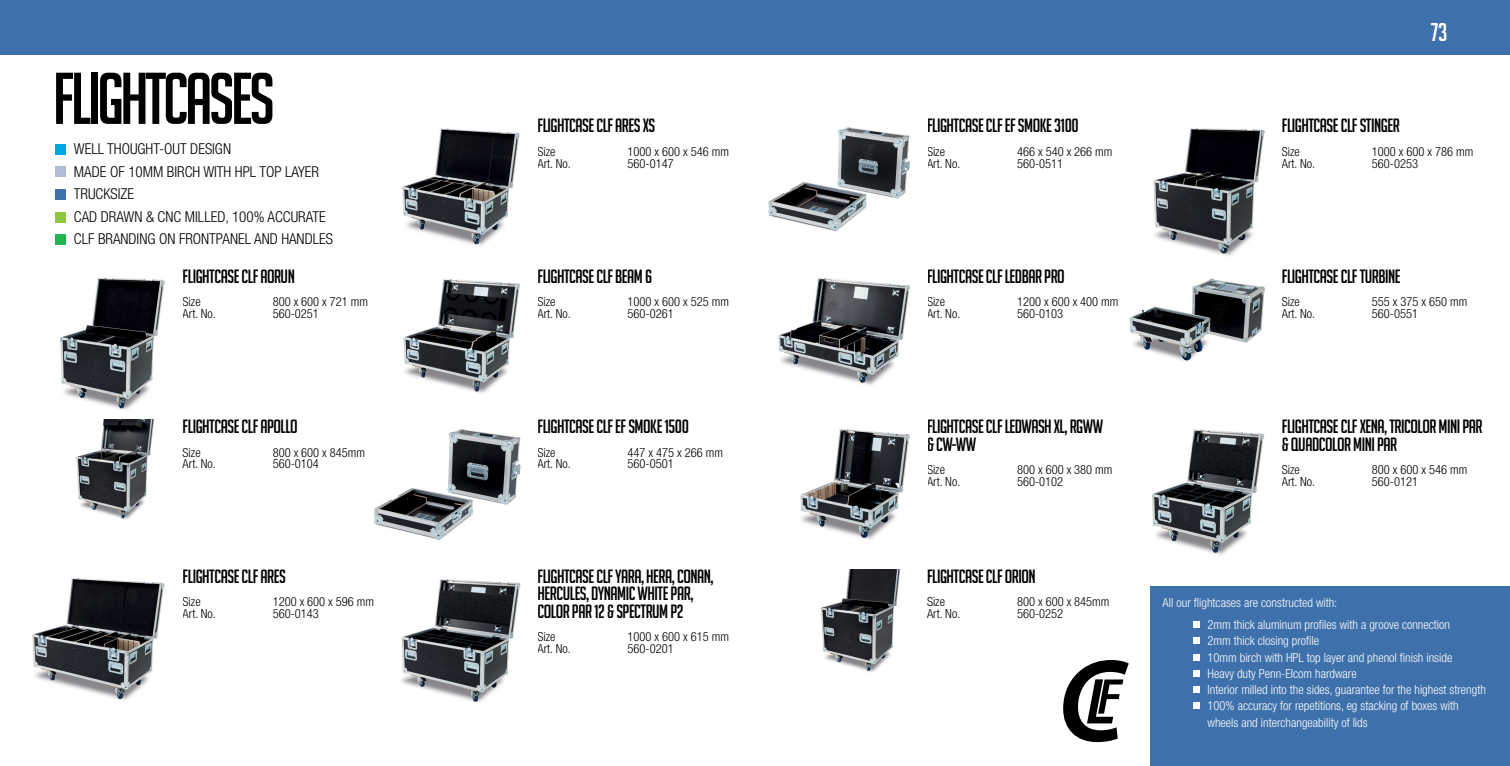
<style>
.page{position:relative;width:1510px;height:766px;background:#fff}
.page>*{position:absolute;margin:0;border:0;box-sizing:border-box;transform-origin:0 0}
.t1{font:71.25px "Big Noodle Titling";letter-spacing:-.05em;color:#000}
.t2{font:25px "Big Noodle Titling";color:#fff}
.Factsheet{font:18.75px "Big Noodle Titling";letter-spacing:-.025em;color:#000}
.OPSOMMING{font:300 condensed 15px "Helvetica Neue LT Std";color:#000}
.Factsheet-2{font:300 condensed 12.5px "Helvetica Neue LT Std";color:#000}
.Factsheet-3{font:300 condensed 12.5px/16.2px "Helvetica Neue LT Std";color:#fff}
</style>
<div class="page">
<div style="left:1px;top:0;width:1508px;height:54px;background:#3e70ab"></div>
<img style="left:768px;top:127px;width:142px;height:104px">
<img style="left:1153px;top:128px;width:112px;height:128px">
<img style="left:778px;top:277px;width:133px;height:108px">
<img style="left:1129px;top:278px;width:137px;height:83px">
<img style="left:800px;top:428px;width:110px;height:112px">
<img style="left:1152px;top:429px;width:113px;height:126px">
<img style="left:820px;top:569px;width:81px;height:103px">
<img style="left:401px;top:579px;width:120px;height:123px">
<img style="left:60px;top:277px;width:105px;height:133px">
<img style="left:402px;top:128px;width:118px;height:118px">
<img style="left:76px;top:419px;width:79px;height:101px">
<img style="left:403px;top:279px;width:117px;height:114px">
<img style="left:32px;top:578px;width:133px;height:122px">
<img style="left:374px;top:429px;width:147px;height:111px">
<div style="left:56px;top:144px;width:10px;height:11px;background:#00a8e1"></div>
<div style="left:56px;top:167px;width:10px;height:10px;background:#b1bcd3"></div>
<div style="left:56px;top:189px;width:10px;height:11px;background:#4171ac"></div>
<div style="left:56px;top:212px;width:10px;height:10px;background:#8dc63f"></div>
<div style="left:56px;top:234px;width:10px;height:11px;background:#23b350"></div>
<div style="left:1150px;top:586px;width:359px;height:179px;background:#3e70ab"></div>
<svg style="left:1193px;top:621px;width:6px;height:6px"></svg>
<svg style="left:1193px;top:637px;width:6px;height:6px"></svg>
<svg style="left:1193px;top:654px;width:6px;height:6px"></svg>
<svg style="left:1193px;top:670px;width:6px;height:6px"></svg>
<svg style="left:1193px;top:686px;width:6px;height:6px"></svg>
<svg style="left:1193px;top:702px;width:6px;height:6px"></svg>
<svg style="left:1063px;top:660px;width:65px;height:81px"></svg>
<p class="t1" style="left:53px;top:60px;width:223px">flightCASES</p>
<p class="OPSOMMING" style="left:74px;top:140px;width:159px">WELL THOUGHT-OUT DESIGN</p>
<p class="OPSOMMING" style="left:74px;top:163px;width:247px">MADE OF 10MM BIRCH WITH HPL TOP LAYER</p>
<p class="OPSOMMING" style="left:74px;top:185px;width:62px">TRUCKSIZE</p>
<p class="OPSOMMING" style="left:74px;top:208px;width:253px">CAD DRAWN &amp; CNC MILLED, 100% ACCURATE</p>
<p class="OPSOMMING" style="left:74px;top:230px;width:261px">CLF BRANDING ON FRONTPANEL AND HANDLES</p>
<p class="Factsheet" style="left:183px;top:266px;width:114px">FLIGHTCASE CLF AORUN</p>
<p class="Factsheet-2" style="left:183px;top:294px;width:20px">Size</p>
<p class="Factsheet-2" style="left:273px;top:294px;width:97px">800 x 600 x 721 mm</p>
<p class="Factsheet-2" style="left:183px;top:306px;width:35px">Art. No.</p>
<p class="Factsheet-2" style="left:273px;top:306px;width:48px">560-0251</p>
<p class="Factsheet" style="left:183px;top:416px;width:117px">FLIGHTCASE CLF APOLLO</p>
<p class="Factsheet-2" style="left:183px;top:445px;width:20px">Size</p>
<p class="Factsheet-2" style="left:273px;top:445px;width:94px">800 x 600 x 845mm</p>
<p class="Factsheet-2" style="left:183px;top:456px;width:35px">Art. No.</p>
<p class="Factsheet-2" style="left:273px;top:456px;width:48px">560-0104</p>
<p class="Factsheet" style="left:183px;top:565px;width:105px">FLIGHTCASE CLF ARES</p>
<p class="Factsheet-2" style="left:183px;top:594px;width:20px">Size</p>
<p class="Factsheet-2" style="left:273px;top:594px;width:103px">1200 x 600 x 596 mm</p>
<p class="Factsheet-2" style="left:183px;top:606px;width:35px">Art. No.</p>
<p class="Factsheet-2" style="left:273px;top:606px;width:48px">560-0143</p>
<p class="Factsheet" style="left:537px;top:116px;width:119px">FLIGHTCASE CLF ARES XS</p>
<p class="Factsheet-2" style="left:537px;top:144px;width:20px">Size</p>
<p class="Factsheet-2" style="left:627px;top:144px;width:103px">1000 x 600 x 546 mm</p>
<p class="Factsheet-2" style="left:537px;top:156px;width:35px">Art. No.</p>
<p class="Factsheet-2" style="left:627px;top:156px;width:48px">560-0147</p>
<p class="Factsheet" style="left:537px;top:266px;width:116px">FLIGHTCASE CLF BEAM 6</p>
<p class="Factsheet-2" style="left:537px;top:294px;width:20px">Size</p>
<p class="Factsheet-2" style="left:627px;top:294px;width:103px">1000 x 600 x 525 mm</p>
<p class="Factsheet-2" style="left:537px;top:306px;width:35px">Art. No.</p>
<p class="Factsheet-2" style="left:627px;top:306px;width:48px">560-0261</p>
<p class="Factsheet" style="left:537px;top:416px;width:153px">FLIGHTCASE CLF EF SMOKE 1500</p>
<p class="Factsheet-2" style="left:537px;top:445px;width:20px">Size</p>
<p class="Factsheet-2" style="left:627px;top:445px;width:97px">447 x 475 x 266 mm</p>
<p class="Factsheet-2" style="left:537px;top:456px;width:35px">Art. No.</p>
<p class="Factsheet-2" style="left:627px;top:456px;width:48px">560-0501</p>
<p class="Factsheet" style="left:537px;top:566px;width:178px">FLIGHTCASE CLF YARA, HERA, CONAN,</p>
<p class="Factsheet" style="left:537px;top:583px;width:157px">HERCULES, DYNAMIC WHITE PAR,</p>
<p class="Factsheet" style="left:537px;top:601px;width:148px">COLOR PAR 12 &amp; SPECTRUM P2</p>
<p class="Factsheet-2" style="left:537px;top:629px;width:20px">Size</p>
<p class="Factsheet-2" style="left:627px;top:629px;width:103px">1000 x 600 x 615 mm</p>
<p class="Factsheet-2" style="left:537px;top:641px;width:35px">Art. No.</p>
<p class="Factsheet-2" style="left:627px;top:641px;width:48px">560-0201</p>
<p class="Factsheet" style="left:927px;top:116px;width:153px">FLIGHTCASE CLF EF SMOKE 3100</p>
<p class="Factsheet-2" style="left:927px;top:144px;width:20px">Size</p>
<p class="Factsheet-2" style="left:1017px;top:144px;width:97px">466 x 540 x 266 mm</p>
<p class="Factsheet-2" style="left:927px;top:156px;width:35px">Art. No.</p>
<p class="Factsheet-2" style="left:1017px;top:156px;width:48px">560-0511</p>
<p class="Factsheet" style="left:927px;top:266px;width:139px">FLIGHTCASE CLF LEDBAR PRO</p>
<p class="Factsheet-2" style="left:927px;top:294px;width:20px">Size</p>
<p class="Factsheet-2" style="left:1017px;top:294px;width:103px">1200 x 600 x 400 mm</p>
<p class="Factsheet-2" style="left:927px;top:306px;width:35px">Art. No.</p>
<p class="Factsheet-2" style="left:1017px;top:306px;width:48px">560-0103</p>
<p class="Factsheet" style="left:927px;top:416px;width:178px">FLIGHTCASE CLF LEDWASH XL, RGWW</p>
<p class="Factsheet" style="left:927px;top:433px;width:51px">&amp; CW-WW</p>
<p class="Factsheet-2" style="left:927px;top:462px;width:20px">Size</p>
<p class="Factsheet-2" style="left:1017px;top:462px;width:97px">800 x 600 x 380 mm</p>
<p class="Factsheet-2" style="left:927px;top:474px;width:35px">Art. No.</p>
<p class="Factsheet-2" style="left:1017px;top:474px;width:48px">560-0102</p>
<p class="Factsheet" style="left:927px;top:566px;width:110px">FLIGHTCASE CLF ORION</p>
<p class="Factsheet-2" style="left:927px;top:594px;width:20px">Size</p>
<p class="Factsheet-2" style="left:1017px;top:594px;width:94px">800 x 600 x 845mm</p>
<p class="Factsheet-2" style="left:927px;top:606px;width:35px">Art. No.</p>
<p class="Factsheet-2" style="left:1017px;top:606px;width:48px">560-0252</p>
<p class="t2" style="left:1430px;top:19px;width:18px">73</p>
<p class="Factsheet" style="left:1281px;top:116px;width:119px">FLIGHTCASE CLF STINGER</p>
<p class="Factsheet-2" style="left:1281px;top:144px;width:20px">Size</p>
<p class="Factsheet-2" style="left:1371px;top:144px;width:103px">1000 x 600 x 786 mm</p>
<p class="Factsheet-2" style="left:1281px;top:156px;width:35px">Art. No.</p>
<p class="Factsheet-2" style="left:1371px;top:156px;width:48px">560-0253</p>
<p class="Factsheet" style="left:1281px;top:266px;width:120px">FLIGHTCASE CLF TURBINE</p>
<p class="Factsheet-2" style="left:1281px;top:294px;width:20px">Size</p>
<p class="Factsheet-2" style="left:1371px;top:294px;width:97px">555 x 375 x 650 mm</p>
<p class="Factsheet-2" style="left:1281px;top:306px;width:35px">Art. No.</p>
<p class="Factsheet-2" style="left:1371px;top:306px;width:48px">560-0551</p>
<p class="Factsheet" style="left:1281px;top:416px;width:202px">FLIGHTCASE CLF XENA, TRICOLOR MINI PAR</p>
<p class="Factsheet" style="left:1281px;top:433px;width:117px">&amp; QUADCOLOR MINI PAR</p>
<p class="Factsheet-2" style="left:1281px;top:462px;width:20px">Size</p>
<p class="Factsheet-2" style="left:1371px;top:462px;width:97px">800 x 600 x 546 mm</p>
<p class="Factsheet-2" style="left:1281px;top:474px;width:35px">Art. No.</p>
<p class="Factsheet-2" style="left:1371px;top:474px;width:48px">560-0121</p>
<p class="Factsheet-3" style="left:1162px;top:593px;width:176px">All our flightcases are constructed with:</p>
<p class="Factsheet-3" style="left:1207px;top:616px;width:244px">2mm thick aluminum profiles with a groove connection</p>
<p class="Factsheet-3" style="left:1207px;top:632px;width:113px">2mm thick closing profile</p>
<p class="Factsheet-3" style="left:1207px;top:648px;width:246px">10mm birch with HPL top layer and phenol finish inside</p>
<p class="Factsheet-3" style="left:1207px;top:665px;width:150px">Heavy duty Penn-Elcom hardware</p>
<p class="Factsheet-3" style="left:1207px;top:681px;width:280px">Interior milled into the sides, guarantee for the highest strength</p>
<p class="Factsheet-3" style="left:1207px;top:697px;width:252px">100% accuracy for repetitions, eg stacking of boxes with wheels and interchangeability of lids</p>
</div>
